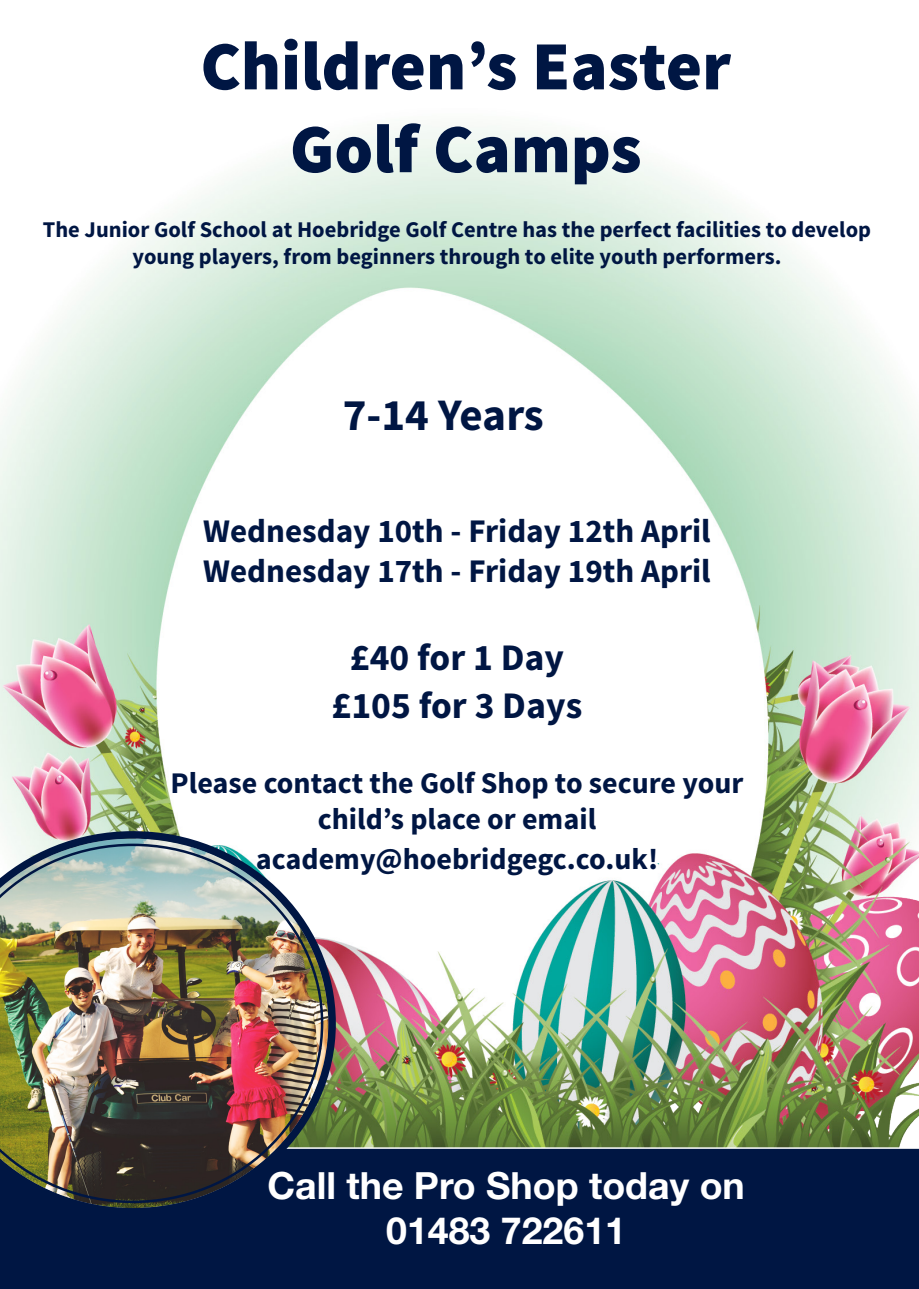
<style>
.page{position:relative;width:919px;height:1289px;background:#fff}
.page>*{position:absolute;margin:0;border:0;box-sizing:border-box;transform-origin:0 0}
.t1{font:900 69px "Source Sans Pro";color:#001643}
.t2{font:700 45px "Source Sans Pro";letter-spacing:-.01em;color:#001643}
.t3{font:700 37.5px "Helvetica Neue LT Pro";color:#fff}
.t4{font:700 37.5px "Source Sans Pro";color:#001643}
.t5{font:700 33px "Source Sans Pro";color:#001643}
.t6{font:700 30px/36px "Source Sans Pro";color:#001643;text-align:center}
.t7{font:700 22.5px/27px "Source Sans Pro";color:#001643;text-align:center}
</style>
<div class="page">
<img style="left:0;top:129px;width:918px;height:1018px">
<svg style="left:153px;top:329px;width:557px;height:614px"></svg>
<svg style="left:280px;top:310px;width:490px;height:592px"></svg>
<div style="left:0;top:1147px;width:918px;height:141px;background:#001643"></div>
<svg style="left:0;top:831px;width:336px;height:384px"></svg>
<img style="left:0;top:843px;width:323px;height:360px">
<p class="t1" style="left:200px;top:21px;width:532px">Children’s Easter</p>
<p class="t1" style="left:290px;top:104px;width:353px">Golf Camps</p>
<p class="t7" style="left:43px;top:216px;width:829px">The Junior Golf School at Hoebridge Golf Centre has the perfect facilities to develop young players, from beginners through to elite youth performers.</p>
<p class="t2" style="left:342px;top:386px;width:202px">7-14 Years</p>
<p class="t5" style="left:203px;top:510px;width:509px">Wednesday 10th - Friday 12th April</p>
<p class="t5" style="left:203px;top:550px;width:509px">Wednesday 17th - Friday 19th April</p>
<p class="t4" style="left:350px;top:633px;width:216px">£40 for 1 Day</p>
<p class="t4" style="left:331px;top:681px;width:252px">£105 for 3 Days</p>
<p class="t6" style="left:170px;top:766px;width:574px">Please contact the Golf Shop to secure your child’s place or email</p>
<p class="t6" style="left:256px;top:842px;width:404px">academy@hoebridgegc.co.uk!</p>
<p class="t3" style="left:267px;top:1161px;width:479px">Call the Pro Shop today on</p>
<p class="t3" style="left:386px;top:1206px;width:241px">01483 722611</p>
</div>
